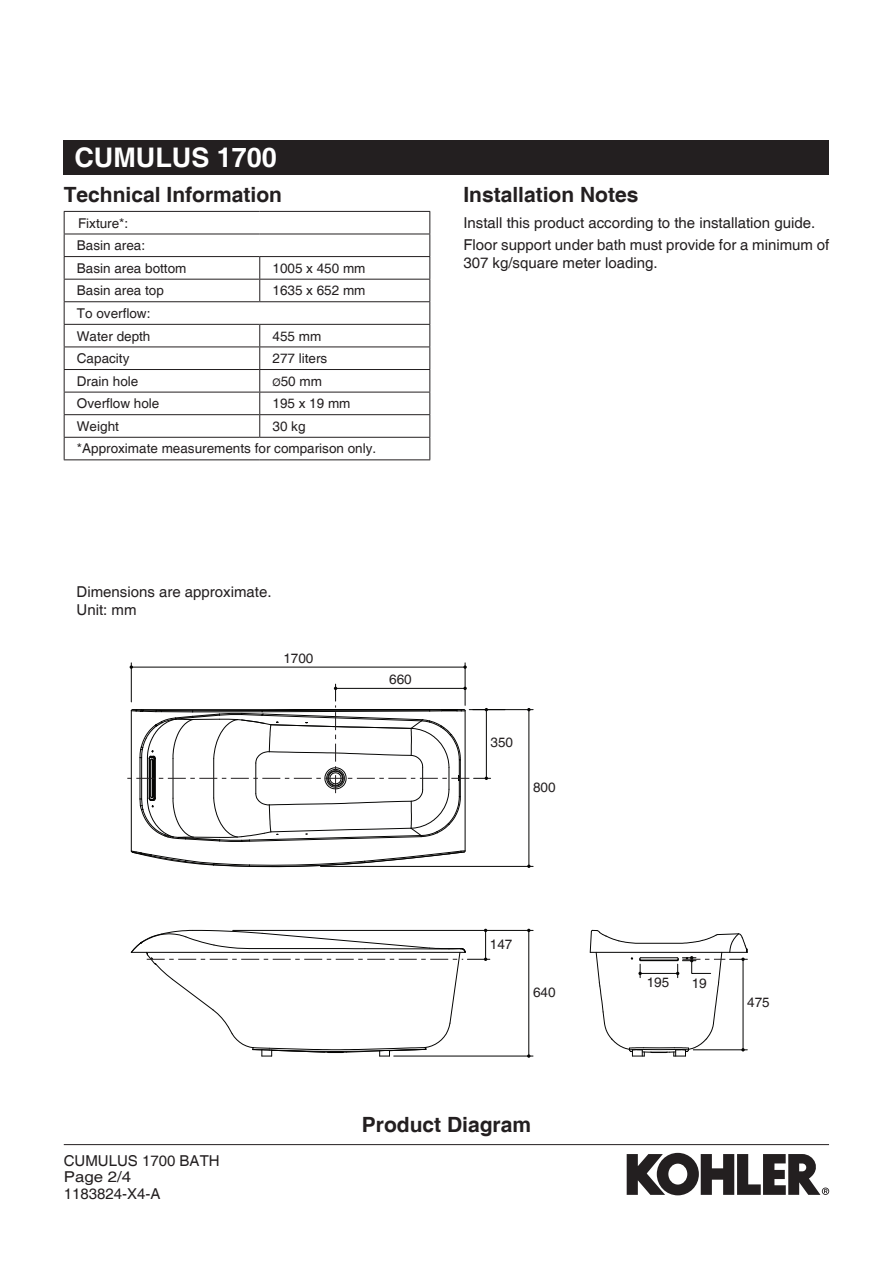
<style>
.page{position:relative;width:893px;height:1263px;background:#fff}
.page>*{position:absolute;margin:0;border:0;box-sizing:border-box;transform-origin:0 0}
.t1{font:700 27px "Helvetica";color:#fff}
.t2{font:700 21px "Helvetica";color:#231f20}
.t3{font:15px/16.5px "Helvetica";color:#231f20}
.t4{font:13.5px/22.6px "Helvetica";color:#231f20}
.s1{font-size:10.5px}
</style>
<div class="page">
<div style="left:64px;top:140px;width:765px;height:34px;background:#231f20"></div>
<hr style="left:64px;top:211px;width:196px;height:1px;background:#231f20">
<hr style="left:260px;top:211px;width:170px;height:1px;background:#231f20">
<hr style="left:64px;top:234px;width:196px;height:1px;background:#231f20">
<hr style="left:260px;top:234px;width:170px;height:1px;background:#231f20">
<hr style="left:64px;top:256px;width:196px;height:1px;background:#231f20">
<hr style="left:260px;top:256px;width:170px;height:1px;background:#231f20">
<hr style="left:64px;top:279px;width:196px;height:1px;background:#231f20">
<hr style="left:260px;top:279px;width:170px;height:1px;background:#231f20">
<svg style="left:259px;top:257px;width:1px;height:44px"></svg>
<hr style="left:64px;top:301px;width:196px;height:1px;background:#231f20">
<hr style="left:260px;top:301px;width:170px;height:1px;background:#231f20">
<hr style="left:64px;top:324px;width:196px;height:1px;background:#231f20">
<hr style="left:260px;top:324px;width:170px;height:1px;background:#231f20">
<hr style="left:64px;top:347px;width:196px;height:1px;background:#231f20">
<hr style="left:260px;top:347px;width:170px;height:1px;background:#231f20">
<hr style="left:64px;top:369px;width:196px;height:1px;background:#231f20">
<hr style="left:260px;top:369px;width:170px;height:1px;background:#231f20">
<hr style="left:64px;top:392px;width:196px;height:1px;background:#231f20">
<hr style="left:260px;top:392px;width:170px;height:1px;background:#231f20">
<hr style="left:64px;top:414px;width:196px;height:1px;background:#231f20">
<hr style="left:260px;top:414px;width:170px;height:1px;background:#231f20">
<svg style="left:259px;top:325px;width:1px;height:112px"></svg>
<hr style="left:64px;top:437px;width:196px;height:1px;background:#231f20">
<svg style="left:64px;top:212px;width:1px;height:247px"></svg>
<hr style="left:260px;top:437px;width:170px;height:1px;background:#231f20">
<svg style="left:429px;top:212px;width:1px;height:247px"></svg>
<hr style="left:64px;top:459px;width:196px;height:1px;background:#231f20">
<hr style="left:260px;top:459px;width:170px;height:1px;background:#231f20">
<hr style="left:64px;top:1144px;width:765px;height:1px;background:#231f20">
<svg style="left:627px;top:1153px;width:202px;height:42px"></svg>
<hr style="left:131px;top:663px;width:1px;height:39px;background:#050504">
<hr style="left:465px;top:663px;width:1px;height:42px;background:#050504">
<hr style="left:473px;top:709px;width:60px;height:1px;background:#050504">
<hr style="left:320px;top:866px;width:213px;height:1px;background:#050504">
<hr style="left:233px;top:930px;width:300px;height:1px;background:#050504">
<hr style="left:394px;top:1056px;width:139px;height:1px;background:#050504">
<hr style="left:131px;top:667px;width:334px;height:1px;background:#050504">
<hr style="left:529px;top:710px;width:1px;height:156px;background:#050504">
<svg style="left:127px;top:684px;width:364px;height:183px"></svg>
<hr style="left:528px;top:930px;width:1px;height:126px;background:#050504">
<svg style="left:130px;top:929px;width:360px;height:128px"></svg>
<svg style="left:589px;top:929px;width:159px;height:128px"></svg>
<h1 class="t1" style="left:74px;top:141px;width:204px">CUMULUS 1700</h1>
<h2 class="t2" style="left:64px;top:182px;width:220px">Technical Information</h2>
<h2 class="t2" style="left:463px;top:181px;width:177px">Installation Notes</h2>
<p class="t3" style="left:463px;top:212px;width:367px;line-height:22.2px">Install this product according to the installation guide.<br>Floor support under bath must provide for a minimum of</p>
<p class="t3" style="left:463px;top:255px;width:196px">307 kg/square meter loading.</p>
<p class="t4" style="left:77px;top:212px;width:111px">Fixture*:<br>Basin area:<br>Basin area bottom</p>
<p class="t4" style="left:272px;top:257px;width:95px">1005 x 450 mm</p>
<p class="t4" style="left:77px;top:280px;width:89px">Basin area top</p>
<p class="t4" style="left:272px;top:280px;width:95px">1635 x 652 mm</p>
<p class="t4" style="left:77px;top:302px;width:75px">To overflow:<br>Water depth</p>
<p class="t4" style="left:272px;top:325px;width:50px">455 mm</p>
<p class="t4" style="left:77px;top:348px;width:54px">Capacity</p>
<p class="t4" style="left:272px;top:348px;width:56px">277 liters</p>
<p class="t4" style="left:77px;top:370px;width:63px">Drain hole</p>
<p class="t4" style="left:273px;top:370px;width:51px"><span class="s1">Ø</span>50 mm</p>
<p class="t4" style="left:77px;top:393px;width:84px">Overflow hole</p>
<p class="t4" style="left:273px;top:393px;width:80px">195 x 19 mm</p>
<p class="t4" style="left:77px;top:415px;width:44px">Weight</p>
<p class="t4" style="left:77px;top:415px;width:301px;text-indent:196px">30 kg *Approximate measurements for comparison only.</p>
<p class="t3" style="left:77px;top:583px;width:197px;line-height:18px">Dimensions are approximate.<br>Unit: mm</p>
<p class="t4" style="left:283px;top:647px;width:32px">1700</p>
<p class="t4" style="left:389px;top:668px;width:24px">660</p>
<p class="t4" style="left:491px;top:732px;width:24px">350</p>
<p class="t4" style="left:533px;top:776px;width:24px">800</p>
<p class="t3" style="left:64px;top:1153px;width:157px">CUMULUS 1700 BATH<br>Page 2/4<br>1183824-X4-A</p>
<p class="t4" style="left:490px;top:933px;width:24px">147</p>
<p class="t4" style="left:533px;top:981px;width:24px">640</p>
<h2 class="t2" style="left:362px;top:1112px;width:171px">Product Diagram</h2>
<p class="t4" style="left:647px;top:972px;width:24px">195</p>
<p class="t4" style="left:692px;top:972px;width:17px">19</p>
<p class="t4" style="left:747px;top:992px;width:24px">475</p>
</div>
